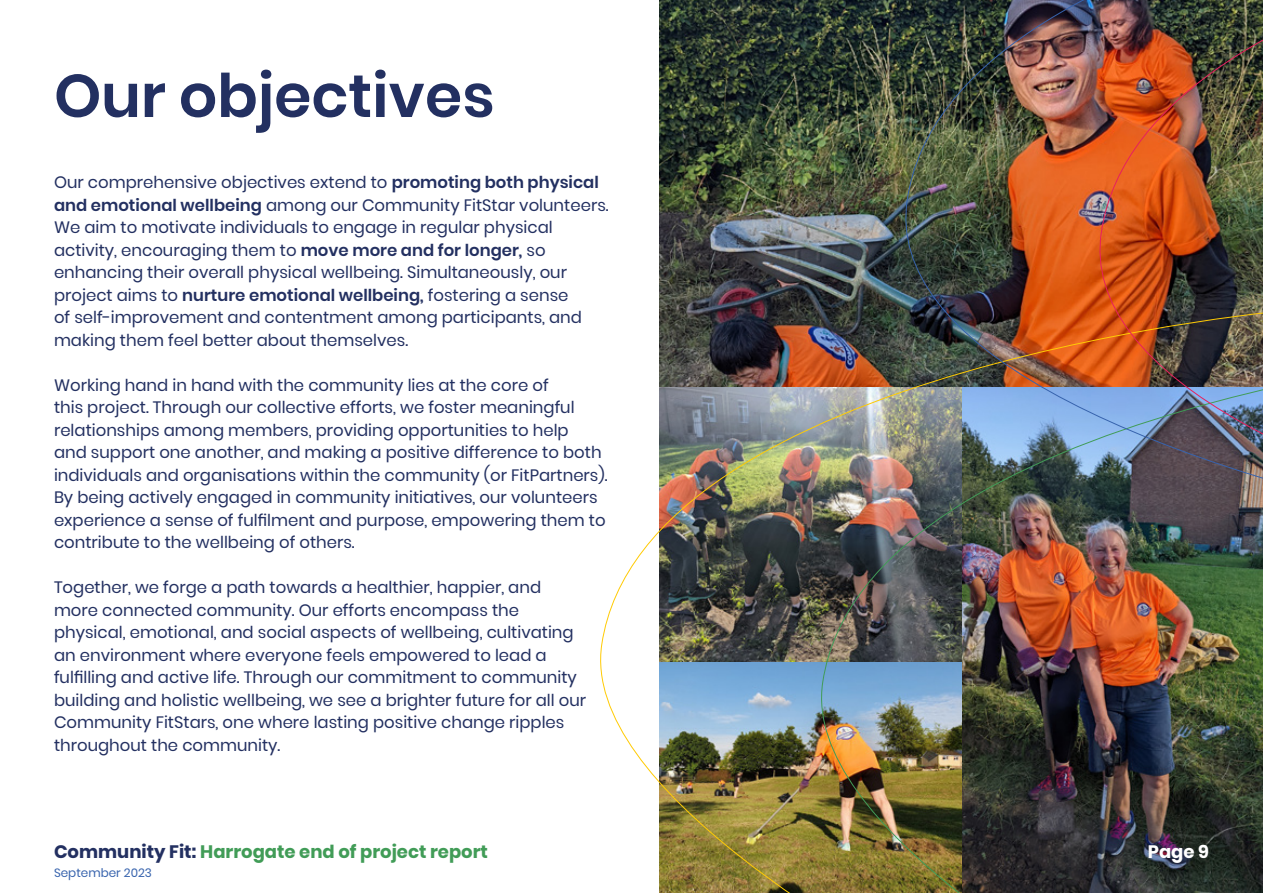
<style>
.page{position:relative;width:1263px;height:893px;background:#fff}
.page>*{position:absolute;margin:0;border:0;box-sizing:border-box;transform-origin:0 0}
.t1{font:600 60px "Poppins";color:#233061}
.t2{font:700 18px "Poppins";color:#419c57}
.t3{font:700 18px "Poppins";color:#fff}
.t4{font:16.5px/22.5px "Poppins";color:#233061}
.t5{font:12px "Poppins";color:#3763ad}
.s1{font-weight:600}
.s2{color:#233061}
</style>
<div class="page">
<img style="left:659px;top:0;width:226px;height:309px">
<img style="left:600px;top:309px;width:285px;height:584px">
<img style="left:800px;top:347px;width:463px;height:546px">
<img style="left:885px;top:0;width:194px;height:529px">
<img style="left:1079px;top:0;width:184px;height:561px">
<h1 class="t1" style="left:54px;top:61px;width:442px">Our objectives</h1>
<p class="t4" style="left:54px;top:171px;width:556px">Our comprehensive objectives extend to <span class="s1">promoting both physical and emotional wellbeing</span> among our Community FitStar volunteers.<br>We aim to motivate individuals to engage in regular physical activity, encouraging them to <span class="s1">move more and for longer,</span> so enhancing their overall physical wellbeing. Simultaneously, our project aims to <span class="s1">nurture emotional wellbeing,</span> fostering a sense<br>of self-improvement and contentment among participants, and making them feel better about themselves.</p>
<p class="t4" style="left:54px;top:374px;width:555px">Working hand in hand with the community lies at the core of<br>this project. Through our collective efforts, we foster meaningful relationships among members, providing opportunities to help<br>and support one another, and making a positive difference to both individuals and organisations within the community (or FitPartners).<br>By being actively engaged in community initiatives, our volunteers experience a sense of fulfilment and purpose, empowering them to contribute to the wellbeing of others.</p>
<p class="t4" style="left:54px;top:576px;width:534px">Together, we forge a path towards a healthier, happier, and more connected community. Our efforts encompass the physical, emotional, and social aspects of wellbeing, cultivating an environment where everyone feels empowered to lead a fulfilling and active life. Through our commitment to community building and holistic wellbeing, we see a brighter future for all our Community FitStars, one where lasting positive change ripples throughout the community.</p>
<p class="t2" style="left:54px;top:841px;width:435px"><span class="s2">Community Fit:</span> Harrogate end of project report</p>
<p class="t5" style="left:54px;top:866px;width:99px">September 2023</p>
<p class="t3" style="left:1148px;top:841px;width:63px">Page 9</p>
</div>
